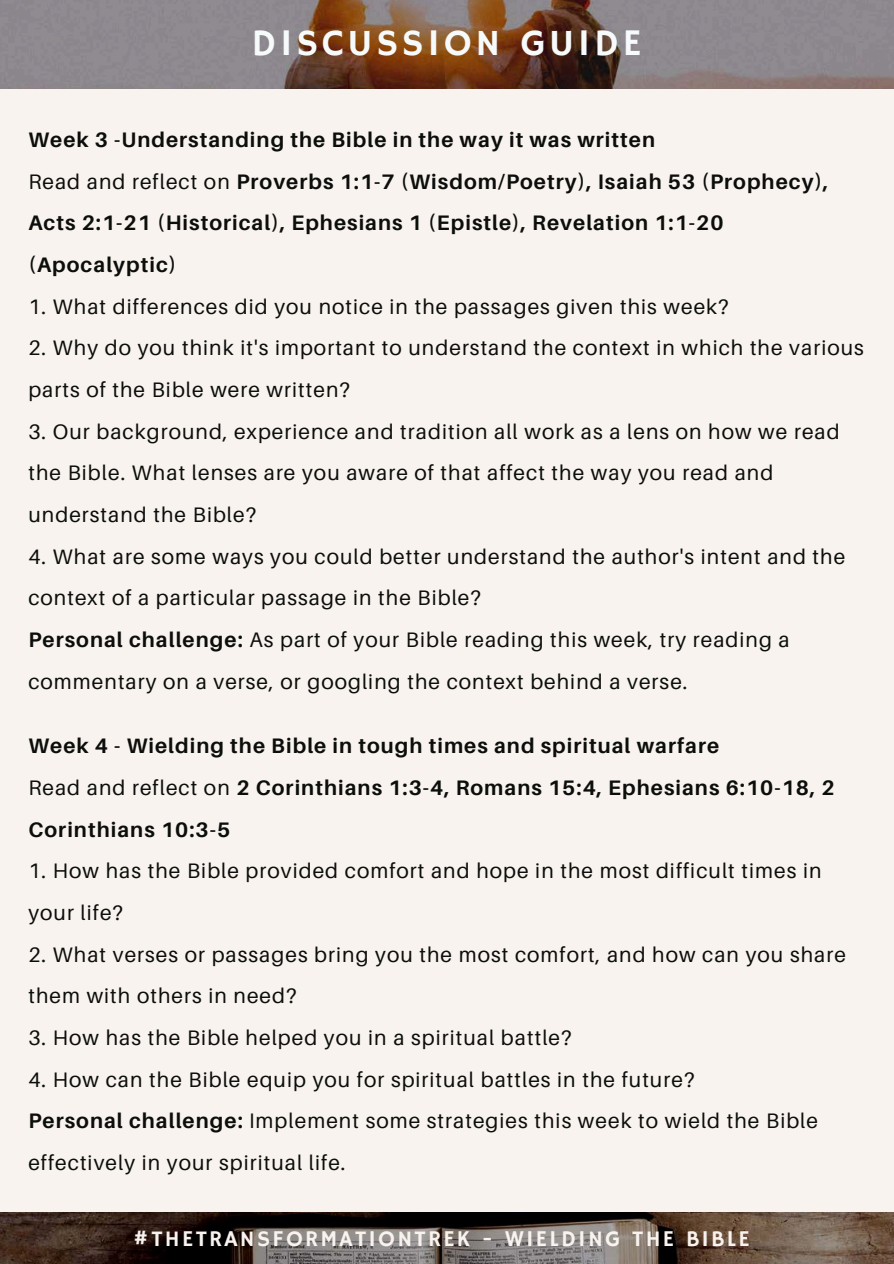
<style>
.page{position:relative;width:894px;height:1264px;background:#fff}
.page>*{position:absolute;margin:0;border:0;box-sizing:border-box;transform-origin:0 0}
.t1{font:37.5px "Hammersmith One";letter-spacing:.1em;color:#f6fafb}
.t2{font:22.5px "Hammersmith One";letter-spacing:.1em;color:#f8f3ef}
.t3{font:21px/41.7px "Aileron";letter-spacing:.05em;color:#0c0e0c}
.t4{font:700 21px/41.7px "Aileron";letter-spacing:.05em;color:#0c0e0c}
.t5{font:19.65px "Hammersmith One";letter-spacing:.1em;color:#f8f3ef}
.s1{font-weight:400}
.s2{font-weight:700}
</style>
<div class="page">
<div style="left:0;top:0;width:893px;height:1263px;background:#f8f3ef"></div>
<img style="left:0;top:0;width:893px;height:89px">
<img style="left:0;top:1212px;width:893px;height:51px">
<h1 class="t1" style="left:251px;top:21px;width:391px">DISCUSSION GUIDE</h1>
<h3 class="t4" style="left:28px;top:118px;width:801px">Week 3 -Understanding the Bible in the way it was written<br><span class="s1">Read and reflect on</span> Proverbs 1:1-7 (Wisdom/Poetry), Isaiah 53 (Prophecy), Acts 2:1-21 (Historical), Ephesians 1 (Epistle), Revelation 1:1-20 (Apocalyptic)</h3>
<h3 class="t3" style="left:28px;top:285px;width:701px">1. What differences did you notice in the passages given this week?</h3>
<h3 class="t3" style="left:28px;top:327px;width:836px">2. Why do you think it's important to understand the context in which the various parts of the Bible were written?</h3>
<h3 class="t3" style="left:28px;top:410px;width:812px">3. Our background, experience and tradition all work as a lens on how we read the Bible. What lenses are you aware of that affect the way you read and understand the Bible?</h3>
<h3 class="t3" style="left:28px;top:535px;width:818px">4. What are some ways you could better understand the author's intent and the context of a particular passage in the Bible?<br><span class="s2">Personal challenge:</span> As part of your Bible reading this week, try reading a commentary on a verse, or googling the context behind a verse.</h3>
<h3 class="t4" style="left:28px;top:724px;width:807px">Week 4 - Wielding the Bible in tough times and spiritual warfare<br><span class="s1">Read and reflect on</span> 2 Corinthians 1:3-4, Romans 15:4, Ephesians 6:10-18, 2<br>Corinthians 10:3-5</h3>
<h3 class="t3" style="left:28px;top:849px;width:794px">1. How has the Bible provided comfort and hope in the most difficult times in your life?</h3>
<h3 class="t3" style="left:28px;top:933px;width:818px">2. What verses or passages bring you the most comfort, and how can you share them with others in need?</h3>
<h3 class="t3" style="left:28px;top:1016px;width:544px">3. How has the Bible helped you in a spiritual battle?</h3>
<h3 class="t3" style="left:28px;top:1057px;width:791px">4. How can the Bible equip you for spiritual battles in the future?<br><span class="s2">Personal challenge:</span> Implement some strategies this week to wield the Bible effectively in your spiritual life.</h3>
<h2 class="t2" style="left:119px;top:1226px;width:681px">#THETRANSFORMATIONTREK - TRANSFORMATIVE PRAYER</h2>
<p class="t2" style="left:132px;top:1226px;width:618px">#THETRANSFORMATIONTREK - WIELDING THE BIBLE</p>
<h2 class="t5" style="left:103px;top:1227px;width:692px">#THETRANSFORMATIONTREK - SEEKING STILLNESS (SLOW DOWN)</h2>
</div>
